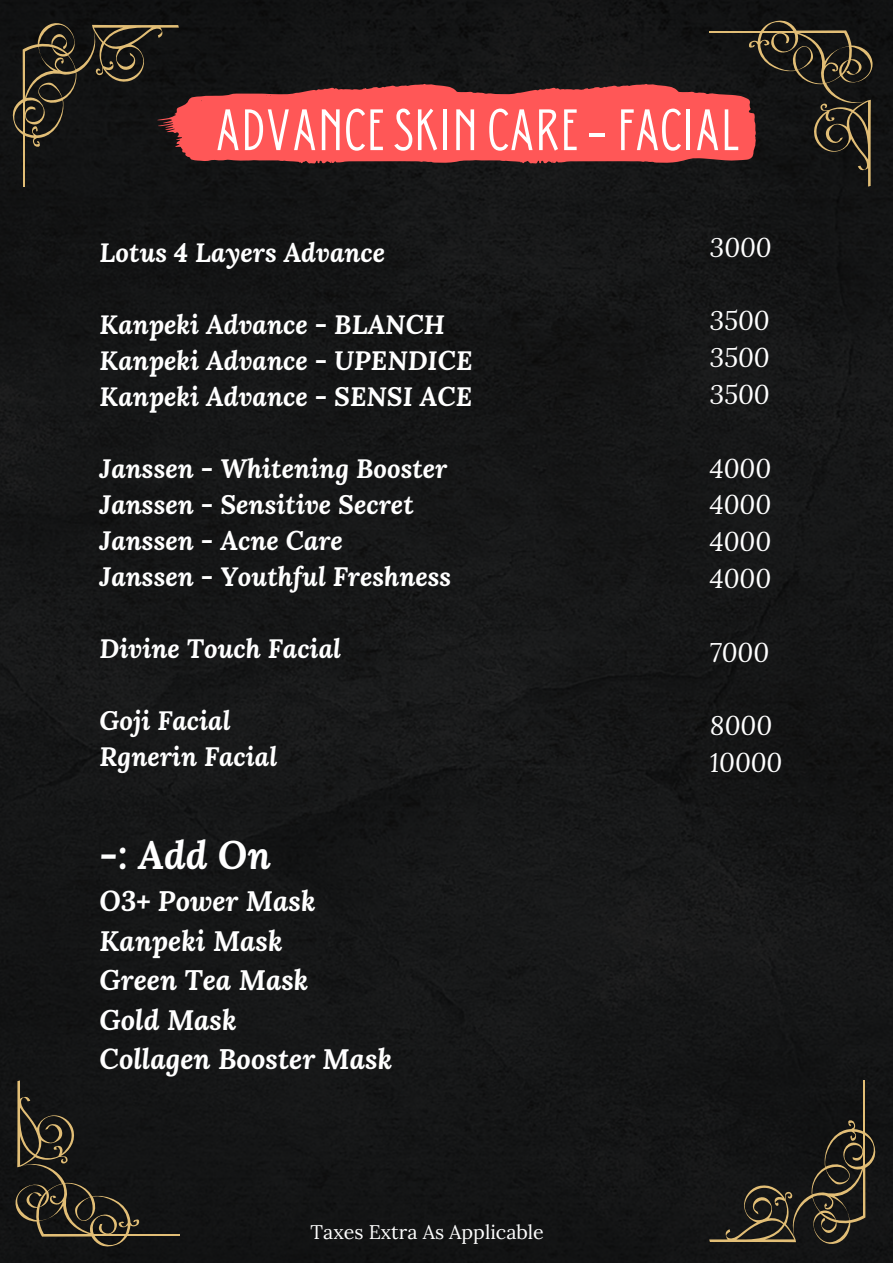
<style>
.page{position:relative;width:893px;height:1264px;background:#fff}
.page>*{position:absolute;margin:0;border:0;box-sizing:border-box;transform-origin:0 0}
.t1{font:58.2px "Donau Uppercase Neue";color:#fff}
.t2{font:italic 700 38.7px "Lora";color:#fff}
.t3{font:italic 700 28.05px/39.3px "Lora";color:#fff}
.t4{font:italic 700 26.4px/36px "Lora";color:#fff}
.t5{font:italic 26.4px/36.8px "Lora";color:#fff;text-align:justify}
.t6{font:19.65px "Lora";color:#fff}
</style>
<div class="page">
<div style="left:0;top:0;width:892px;height:1262px;background:#151617"></div>
<svg style="left:10px;top:1080px;width:139px;height:168px;background:#24211c"></svg>
<hr style="left:42px;top:1234px;width:137px;height:2px;background:#e2be76">
<svg style="left:709px;top:1109px;width:168px;height:140px;background:#24221c"></svg>
<hr style="left:863px;top:1080px;width:2px;height:137px;background:#e2be76">
<svg style="left:10px;top:18px;width:867px;height:169px;background:#5b2b2a"></svg>
<hr style="left:23px;top:50px;width:2px;height:137px;background:#e2be76">
<h1 class="t1" style="left:215px;top:94px;width:520px">ADVANCESKIN CARE -FACIAL</h1>
<p class="t4" style="left:100px;top:234px;width:287px">Lotus 4 Layers Advance</p>
<p class="t4" style="left:100px;top:306px;width:374px">Kanpeki Advance - BLANCH<br>Kanpeki Advance - UPENDICE<br>Kanpeki Advance - SENSI ACE</p>
<p class="t4" style="left:100px;top:450px;width:353px">Janssen - Whitening Booster<br>Janssen - Sensitive Secret<br>Janssen - Acne Care<br>Janssen - Youthful Freshness</p>
<p class="t4" style="left:100px;top:630px;width:243px">Divine Touch Facial</p>
<p class="t4" style="left:100px;top:702px;width:179px">Goji Facial<br>Rgnerin Facial</p>
<h2 class="t2" style="left:100px;top:829px;width:173px">-: Add On</h2>
<p class="t3" style="left:100px;top:881px;width:294px">O3+ Power Mask<br>Kanpeki Mask<br>Green Tea Mask<br>Gold Mask<br>Collagen Booster Mask</p>
<p class="t6" style="left:310px;top:1219px;width:235px">Taxes Extra As Applicable</p>
<p class="t5" style="left:710px;top:228px;width:63px">3000</p>
<p class="t5" style="left:710px;top:302px;width:61px">3500<br>3500<br>3500</p>
<p class="t5" style="left:710px;top:449px;width:63px">4000<br>4000<br>4000<br>4000</p>
<p class="t5" style="left:710px;top:633px;width:61px">7000</p>
<p class="t5" style="left:710px;top:707px;width:74px">8000<br>10000</p>
</div>
